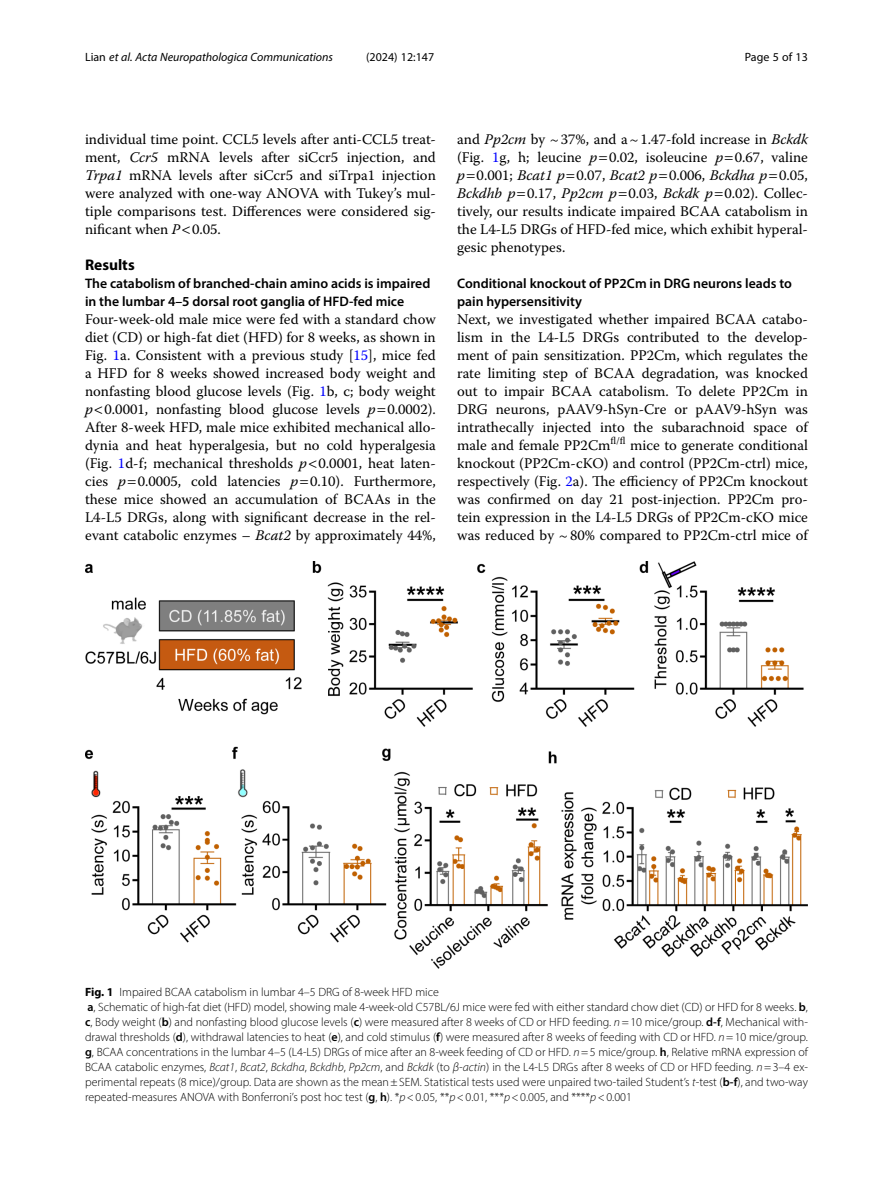
<style>
.page{position:relative;width:893px;height:1191px;background:#fff}
.page>*{position:absolute;margin:0;border:0;box-sizing:border-box;transform-origin:0 0}
.Head_1{font:700 15.45px "Myriad Pro";color:#000}
.Body_Text{font:14.7px/18px "Warnock Pro";color:#000;text-align:justify}
.Head_2_After_1{font:600 13.8px/18px "Myriad Pro";color:#000}
.Head_2{font:600 13.8px/18px "Myriad Pro";color:#000}
.Figure_Caption{font:300 12px/15px "Myriad Pro";color:#000;text-align:justify}
.t1{font:italic 12px "Myriad Pro";color:#000}
.t2{font:12px "Myriad Pro";color:#000}
.s1{font-style:normal}
.s2{font-style:italic}
.s3{color:#00f}
.s4{font-weight:700}
.s5{font-weight:600}
</style>
<div class="page">
<img style="left:85px;top:562px;width:723px;height:407px">
<p class="t1" style="left:85px;top:50px;width:250px"><span class="s1">Lian</span> et al. Acta Neuropathologica Communications</p>
<p class="t2" style="left:366px;top:50px;width:70px">(2024) 12:147</p>
<p class="t2" style="left:745px;top:50px;width:65px">Page 5 of 13</p>
<p class="Body_Text" style="left:85px;top:130px;width:352px">individual time point. CCL5 levels after anti-CCL5 treat&shy;ment, <span class="s2">Ccr5</span> mRNA levels after siCcr5 injection, and <span class="s2">Trpa1</span> mRNA levels after siCcr5 and siTrpa1 injection were analyzed with one-way ANOVA with Tukey’s mul&shy;tiple comparisons test. Differences were considered sig&shy;nificant when <span class="s2">P</span> 0.05.</p>
<p class="Head_1" style="left:85px;top:255px;width:51px">Results</p>
<p class="Head_2_After_1" style="left:85px;top:274px;width:347px">The catabolism of branched-chain amino acids is impaired in the lumbar 4–5 dorsal root ganglia of HFD-fed mice</p>
<p class="Body_Text" style="left:85px;top:310px;width:352px">Four-week-old male mice were fed with a standard chow diet (CD) or high-fat diet (HFD) for 8 weeks, as shown in Fig. <span class="s3">1</span>a. Consistent with a previous study [<span class="s3">15</span>], mice fed a HFD for 8 weeks showed increased body weight and nonfasting blood glucose levels (Fig. <span class="s3">1</span>b, c; body weight <span class="s2">p</span> 0.0001, nonfasting blood glucose levels <span class="s2">p</span> 0.0002).<br>After 8-week HFD, male mice exhibited mechanical allo&shy;dynia and heat hyperalgesia, but no cold hyperalgesia (Fig. <span class="s3">1</span>d-f; mechanical thresholds <span class="s2">p</span> 0.0001, heat laten&shy;cies <span class="s2">p</span> 0.0005, cold latencies <span class="s2">p</span> 0.10). Furthermore, these mice showed an accumulation of BCAAs in the L4-L5 DRGs, along with significant decrease in the rel&shy;evant catabolic enzymes – <span class="s2">Bcat2</span> by approximately 44%,</p>
<p class="Body_Text" style="left:457px;top:130px;width:352px">and <span class="s2">Pp2cm</span> by ~37%, and a~1.47-fold increase in <span class="s2">Bckdk </span>(Fig. <span class="s3">1</span>g, h; leucine <span class="s2">p</span> 0.02, isoleucine <span class="s2">p</span> 0.67, valine <span class="s2">p</span> 0.001; <span class="s2">Bcat1 p</span> 0.07, <span class="s2">Bcat2 p</span> 0.006, <span class="s2">Bckdha p</span> 0.05, <span class="s2">Bckdhb p</span> 0.17, <span class="s2">Pp2cm p</span> 0.03, <span class="s2">Bckdk p</span> 0.02). Collec&shy;tively, our results indicate impaired BCAA catabolism in the L4-L5 DRGs of HFD-fed mice, which exhibit hyperal&shy;gesic phenotypes.</p>
<p class="Head_2" style="left:457px;top:274px;width:336px">Conditional knockout of PP2Cm in DRG neurons leads to pain hypersensitivity</p>
<p class="Body_Text" style="left:457px;top:310px;width:352px">Next, we investigated whether impaired BCAA catabo&shy;lism in the L4-L5 DRGs contributed to the develop&shy;ment of pain sensitization. PP2Cm, which regulates the rate limiting step of BCAA degradation, was knocked out to impair BCAA catabolism. To delete PP2Cm in DRG neurons, pAAV9-hSyn-Cre or pAAV9-hSyn was intrathecally injected into the subarachnoid space of male and female PP2Cm<sup>fl/fl</sup> mice to generate conditional knockout (PP2Cm-cKO) and control (PP2Cm-ctrl) mice, respectively (Fig. <span class="s3">2</span>a). The efficiency of PP2Cm knockout was confirmed on day 21 post-injection. PP2Cm pro&shy;tein expression in the L4-L5 DRGs of PP2Cm-cKO mice was reduced by ~80% compared to PP2Cm-ctrl mice of</p>
<p class="Figure_Caption" style="left:85px;top:984px;width:355px"><span class="s4">Fig. 1</span> Impaired BCAA catabolism in lumbar 4–5 DRG of 8-week HFD mice</p>
<p class="Figure_Caption" style="left:85px;top:999px;width:724px"><span class="s5">a</span>, Schematic of high-fat diet (HFD) model, showing male 4-week-old C57BL/6J mice were fed with either standard chow diet (CD) or HFD for 8 weeks. <span class="s5">b</span>, <span class="s5">c</span>, Body weight (<span class="s5">b</span>) and nonfasting blood glucose levels (<span class="s5">c</span>) were measured after 8 weeks of CD or HFD feeding. <span class="s2">n</span>=10 mice/group. <span class="s5">d-f</span>, Mechanical with&shy;drawal thresholds (<span class="s5">d</span>), withdrawal latencies to heat (<span class="s5">e</span>), and cold stimulus (<span class="s5">f</span>) were measured after 8 weeks of feeding with CD or HFD. <span class="s2">n</span>=10 mice/group. <span class="s5">g</span>, BCAA concentrations in the lumbar 4–5 (L4-L5) DRGs of mice after an 8-week feeding of CD or HFD. <span class="s2">n</span>=5 mice/group. <span class="s5">h</span>, Relative mRNA expression of BCAA catabolic enzymes, <span class="s2">Bcat1</span>, <span class="s2">Bcat2</span>, <span class="s2">Bckdha</span>, <span class="s2">Bckdhb</span>, <span class="s2">Pp2cm</span>, and <span class="s2">Bckdk</span> (to <span class="s2">β-actin</span>) in the L4-L5 DRGs after 8 weeks of CD or HFD feeding. <span class="s2">n</span>=3–4 ex&shy;perimental repeats (8 mice)/group. Data are shown as the mean±SEM. Statistical tests used were unpaired two-tailed Student’s <span class="s2">t</span>-test (<span class="s5">b-f</span>), and two-way repeated-measures ANOVA with Bonferroni’s post hoc test (<span class="s5">g</span>, <span class="s5">h</span>). *<span class="s2">p</span>&lt;0.05, **<span class="s2">p</span>&lt;0.01, ***<span class="s2">p</span>&lt;0.005, and ****<span class="s2">p</span>&lt;0.001</p>
</div>
